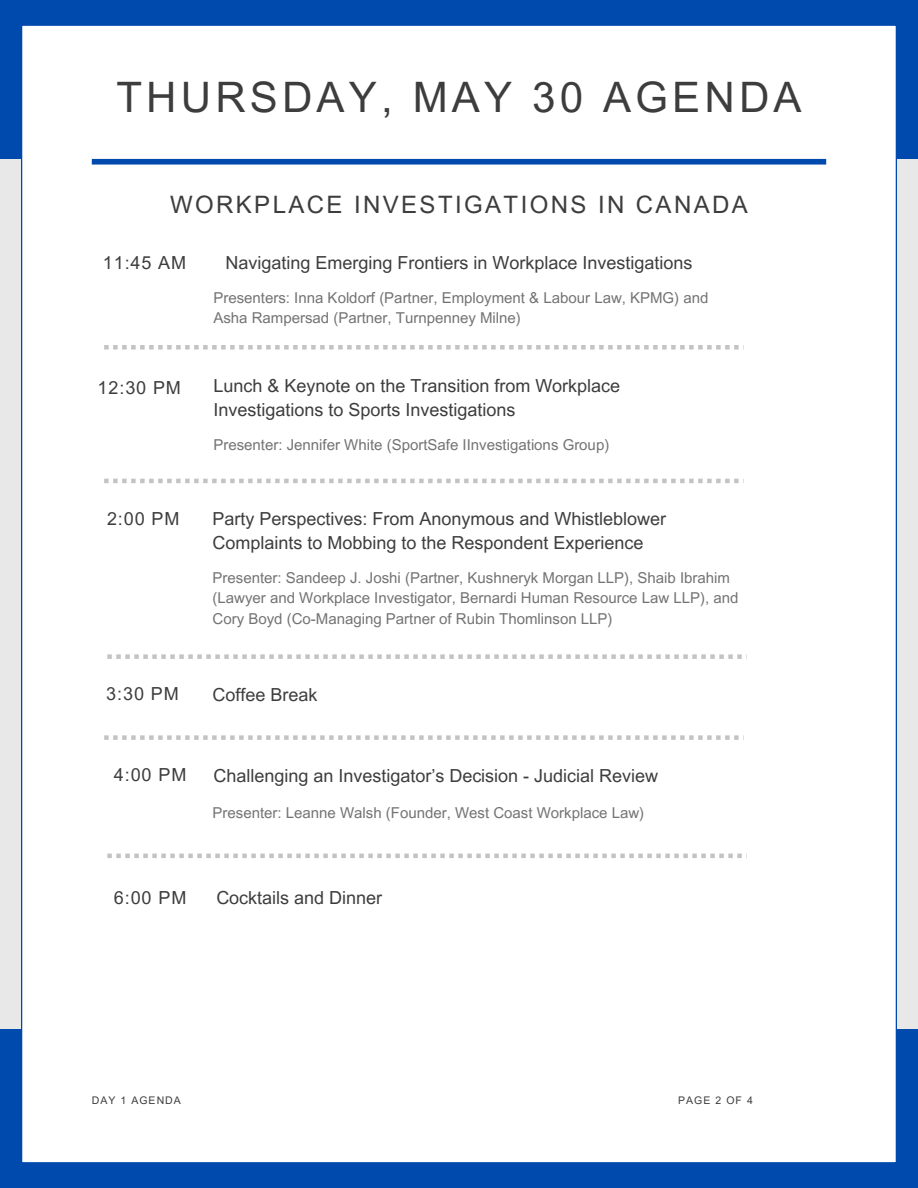
<style>
.page{position:relative;width:918px;height:1188px;background:#e8e8e8}
.page>*{position:absolute;margin:0;border:0;box-sizing:border-box;transform-origin:0 0}
.t1{font:42px "Arial MT Pro";letter-spacing:.1em;color:#3d3d3d}
.t2{font:24px "Arial MT Pro";letter-spacing:.1em;color:#3d3d3d}
.t3{font:18px/24.8px "Arial MT Pro";color:#3d3d3d}
.t4{font:15px/20.2px "Arial MT Pro";color:#737373}
.t5{font:10.5px "Arial MT Pro";letter-spacing:.1em;color:#3d3d3d}
</style>
<div class="page">
<div style="left:0;top:0;width:918px;height:159px;background:#004aad"></div>
<div style="left:0;top:1029px;width:918px;height:159px;background:#004aad"></div>
<div style="left:21px;top:25px;width:875px;height:1138px;background:#fff"></div>
<div style="left:92px;top:159px;width:734px;height:6px;background:#004aad"></div>
<svg style="left:104px;top:345px;width:640px;height:5px"></svg>
<svg style="left:104px;top:479px;width:640px;height:4px"></svg>
<svg style="left:107px;top:654px;width:640px;height:5px"></svg>
<svg style="left:104px;top:735px;width:640px;height:5px"></svg>
<svg style="left:107px;top:854px;width:640px;height:4px"></svg>
<h2 class="t1" style="left:116px;top:82px;width:687px">THURSDAY, MAY 30 AGENDA</h2>
<h3 class="t2" style="left:170px;top:195px;width:579px">WORKPLACE INVESTIGATIONS IN CANADA</h3>
<h4 class="t3" style="left:103px;top:253px;width:85px">11:45 AM</h4>
<h5 class="t3" style="left:98px;top:378px;width:85px">12:30 PM</h5>
<h3 class="t3" style="left:226px;top:253px;width:468px">Navigating Emerging Frontiers in Workplace Investigations</h3>
<h4 class="t4" style="left:213px;top:289px;width:497px">Presenters: Inna Koldorf (Partner, Employment &amp; Labour Law, KPMG) and<br>Asha Rampersad (Partner, Turnpenney Milne)</h4>
<h4 class="t3" style="left:213px;top:375px;width:408px">Lunch &amp; Keynote on the Transition from Workplace<br>Investigations to Sports Investigations</h4>
<h5 class="t4" style="left:213px;top:437px;width:397px">Presenter: Jennifer White (SportSafe IInvestigations Group)</h5>
<h3 class="t3" style="left:107px;top:508px;width:74px">2:00 PM</h3>
<h4 class="t3" style="left:213px;top:508px;width:455px">Party Perspectives: From Anonymous and Whistleblower<br>Complaints to Mobbing to the Respondent Experience</h4>
<h5 class="t4" style="left:213px;top:570px;width:527px">Presenter: Sandeep J. Joshi (Partner, Kushneryk Morgan LLP), Shaib Ibrahim (Lawyer and Workplace Investigator, Bernardi Human Resource Law LLP), and<br>Cory Boyd (Co-Managing Partner of Rubin Thomlinson LLP)</h5>
<h3 class="t3" style="left:106px;top:683px;width:74px">3:30 PM</h3>
<p class="t3" style="left:213px;top:685px;width:106px">Coffee Break</p>
<h3 class="t3" style="left:114px;top:764px;width:74px">4:00 PM</h3>
<h4 class="t3" style="left:213px;top:765px;width:446px">Challenging an Investigator’s Decision - Judicial Review</h4>
<h4 class="t4" style="left:213px;top:804px;width:433px">Presenter: Leanne Walsh (Founder, West Coast Workplace Law)</h4>
<h5 class="t3" style="left:114px;top:887px;width:74px">6:00 PM</h5>
<h3 class="t3" style="left:216px;top:887px;width:167px">Cocktails and Dinner</h3>
<h1 class="t5" style="left:92px;top:1096px;width:91px">DAY 1 AGENDA</h1>
<h1 class="t5" style="left:678px;top:1096px;width:76px">PAGE 2 OF 4</h1>
</div>
